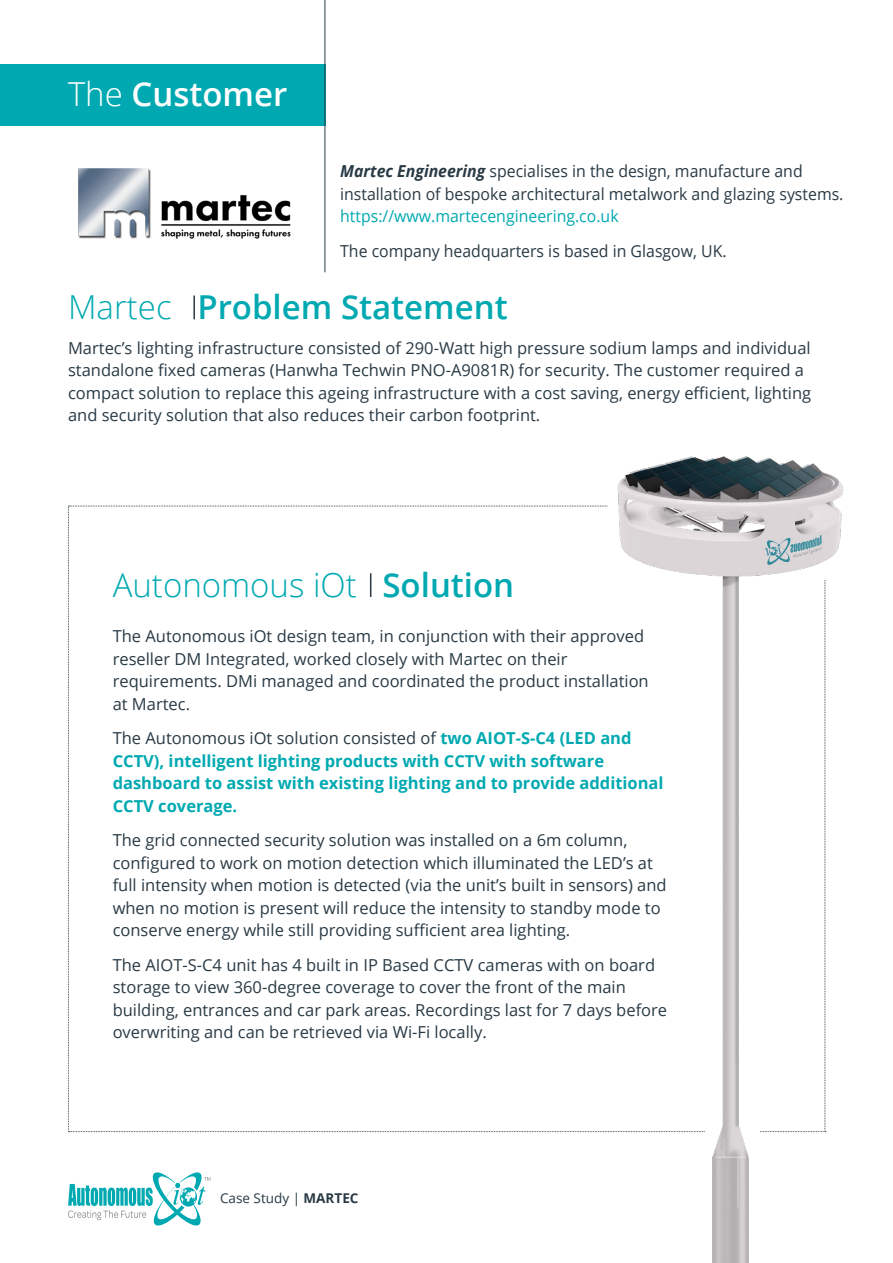
<style>
.page{position:relative;width:893px;height:1263px;background:#fff}
.page>*{position:absolute;margin:0;border:0;box-sizing:border-box;transform-origin:0 0}
.t1{font:600 33px "Open Sans";color:#00a9b1}
.t2{font:300 33px "Open Sans";color:#00a9b1}
.t3{font:600 33px "Open Sans";color:#fff}
.t4{font:16.5px/22.5px "Open Sans";color:#293a45}
.t5{font:700 16.5px/22.5px "Open Sans";color:#00a9b1}
.t6{font:16.5px/22.5px "Open Sans";color:#293a45;scale:.96 1}
.t7{font:16.5px "Open Sans";color:#00a9b1;scale:.96 1}
.t8{font:13.5px "Open Sans";color:#293a45}
.s1{font-weight:300}
.s2{font-weight:700;font-style:italic}
.s3{font-weight:600}
.s4{font-weight:400;color:#293a45}
.s5{font-weight:700}
</style>
<div class="page">
<div style="left:0;top:65px;width:325px;height:61px;background:#00a9b1"></div>
<img style="left:79px;top:168px;width:212px;height:71px">
<hr style="left:325px;top:0;width:1px;height:272px;background:#293a45">
<hr style="left:193px;top:295px;width:2px;height:24px;background:#293a45">
<img style="left:613px;top:456px;width:231px;height:807px">
<svg style="left:68px;top:1172px;width:142px;height:54px"></svg>
<p class="t3" style="left:68px;top:71px;width:221px"><span class="s1">The</span> Customer</p>
<p class="t6" style="left:340px;top:159px;width:526px"><span class="s2">Martec Engineering</span> specialises in the design, manufacture and installation of bespoke architectural metalwork and glazing systems.</p>
<p class="t7" style="left:340px;top:205px;width:292px">https://www.martecengineering.co.uk</p>
<p class="t6" style="left:340px;top:239px;width:404px">The company headquarters is based in Glasgow, UK.</p>
<p class="t1" style="left:68px;top:284px;width:441px"><span class="s1">Martec</span> Problem Statement</p>
<p class="t4" style="left:68px;top:336px;width:745px">Martec’s lighting infrastructure consisted of 290-Watt high pressure sodium lamps and individual standalone fixed cameras (Hanwha Techwin PNO-A9081R) for security. The customer required a compact solution to replace this ageing infrastructure with a cost saving, energy efficient, lighting and security solution that also reduces their carbon footprint.</p>
<p class="t2" style="left:113px;top:563px;width:403px">Autonomous iOt <span class="s3">Solution</span></p>
<p class="t4" style="left:113px;top:625px;width:538px">The Autonomous iOt design team, in conjunction with their approved reseller DM Integrated, worked closely with Martec on their requirements. DMi managed and coordinated the product installation at Martec.</p>
<p class="t5" style="left:113px;top:727px;width:552px"><span class="s4">The Autonomous iOt solution consisted of</span> two AIOT-S-C4 (LED and CCTV), intelligent lighting products with CCTV with software dashboard to assist with existing lighting and to provide additional CCTV coverage.</p>
<p class="t4" style="left:113px;top:829px;width:555px">The grid connected security solution was installed on a 6m column, configured to work on motion detection which illuminated the LED’s at full intensity when motion is detected (via the unit’s built in sensors) and when no motion is present will reduce the intensity to standby mode to conserve energy while still providing sufficient area lighting.</p>
<p class="t4" style="left:113px;top:953px;width:556px">The AIOT-S-C4 unit has 4 built in IP Based CCTV cameras with on board storage to view 360-degree coverage to cover the front of the main building, entrances and car park areas. Recordings last for 7 days before overwriting and can be retrieved via Wi-Fi locally.</p>
<p class="t8" style="left:220px;top:1189px;width:140px">Case Study | <span class="s5">MARTEC</span></p>
</div>
